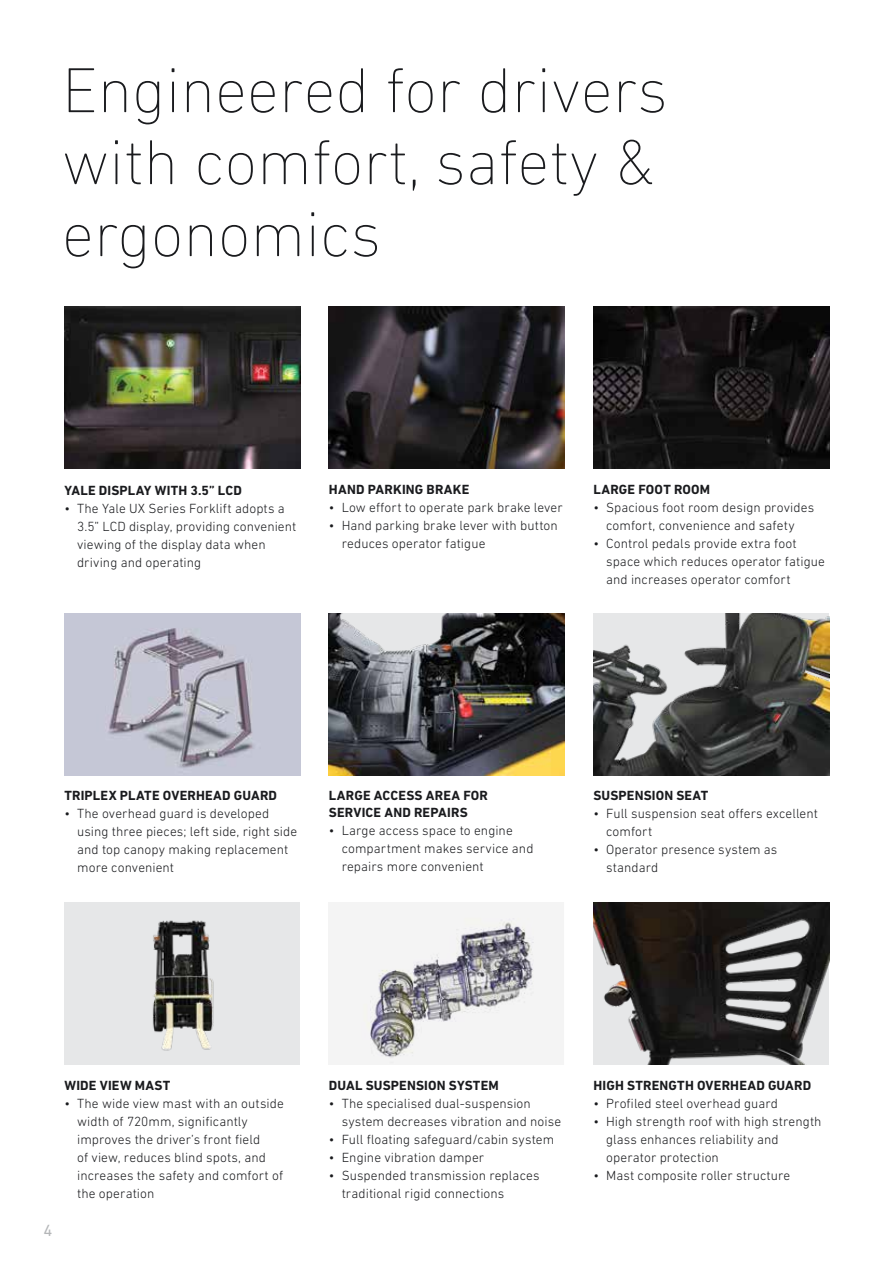
<style>
.page{position:relative;width:893px;height:1263px;background:#fff}
.page>*{position:absolute;margin:0;border:0;box-sizing:border-box;transform-origin:0 0}
.t1{font:200 64.5px/72px "DIN Next LT Pro";color:#1a1b1e}
.t2{font:16.5px "DIN Next LT Pro";color:#b4b6b8}
.t3{font:300 13.5px/18px "DIN Next LT Pro";letter-spacing:.005em;color:#1a1b1e}
.t4{font:700 13.5px/16.5px "DIN Next LT Pro";letter-spacing:.015em;color:#1a1b1e}
</style>
<div class="page">
<img style="left:593px;top:307px;width:236px;height:162px">
<img style="left:64px;top:307px;width:236px;height:162px">
<img style="left:329px;top:307px;width:235px;height:162px">
<img style="left:593px;top:613px;width:236px;height:162px">
<img style="left:64px;top:613px;width:236px;height:162px">
<img style="left:329px;top:613px;width:235px;height:162px">
<img style="left:593px;top:903px;width:236px;height:162px">
<div style="left:64px;top:903px;width:236px;height:162px;background:#e6e7e8"></div>
<img style="left:143px;top:910px;width:79px;height:147px">
<img style="left:329px;top:903px;width:235px;height:162px">
<h1 class="t1" style="left:62px;top:54px;width:607px">Engineered for drivers with comfort, safety &amp; ergonomics</h1>
<p class="t4" style="left:64px;top:482px;width:179px">YALE DISPLAY WITH 3.5” LCD</p>
<p class="t3" style="left:77px;top:499px;width:221px;text-indent:-13px">• The Yale UX Series Forklift adopts a<br>3.5” LCD display, providing convenient viewing of the display data when driving and operating</p>
<p class="t4" style="left:329px;top:481px;width:142px">HAND PARKING BRAKE</p>
<p class="t3" style="left:329px;top:499px;width:235px">• Low effort to operate park brake lever</p>
<p class="t3" style="left:342px;top:517px;width:218px;text-indent:-13px">• Hand parking brake lever with button reduces operator fatigue</p>
<p class="t4" style="left:593px;top:481px;width:118px">LARGE FOOT ROOM</p>
<p class="t3" style="left:593px;top:499px;width:222px;text-align:center">• Spacious foot room design provides comfort, convenience and safety</p>
<p class="t3" style="left:606px;top:535px;width:220px;text-indent:-13px">• Control pedals provide extra foot space which reduces operator fatigue and increases operator comfort</p>
<p class="t4" style="left:64px;top:787px;width:214px">TRIPLEX PLATE OVERHEAD GUARD</p>
<p class="t3" style="left:77px;top:805px;width:222px;text-indent:-13px">• The overhead guard is developed using three pieces; left side, right side and top canopy making replacement more convenient</p>
<p class="t4" style="left:329px;top:787px;width:161px">LARGE ACCESS AREA FOR<br>SERVICE AND REPAIRS</p>
<p class="t3" style="left:342px;top:821px;width:193px;text-indent:-13px">• Large access space to engine compartment makes service and repairs more convenient</p>
<p class="t4" style="left:593px;top:787px;width:116px">SUSPENSION SEAT</p>
<p class="t3" style="left:606px;top:804px;width:213px;text-indent:-13px">• Full suspension seat offers excellent comfort</p>
<p class="t3" style="left:606px;top:840px;width:173px;text-indent:-13px">• Operator presence system as standard</p>
<p class="t2" style="left:43px;top:1221px;width:10px">4</p>
<p class="t4" style="left:64px;top:1077px;width:107px">WIDE VIEW MAST</p>
<p class="t3" style="left:77px;top:1094px;width:208px;text-indent:-13px">• The wide view mast with an outside width of 720mm, significantly improves the driver’s front field<br>of view, reduces blind spots, and increases the safety and comfort of the operation</p>
<p class="t4" style="left:329px;top:1077px;width:171px">DUAL SUSPENSION SYSTEM</p>
<p class="t3" style="left:342px;top:1094px;width:221px;text-indent:-13px">• The specialised dual-suspension system decreases vibration and noise</p>
<p class="t3" style="left:329px;top:1130px;width:227px">• Full floating safeguard/cabin system</p>
<p class="t3" style="left:329px;top:1148px;width:157px">• Engine vibration damper</p>
<p class="t3" style="left:342px;top:1166px;width:199px;text-indent:-13px">• Suspended transmission replaces traditional rigid connections</p>
<p class="t4" style="left:593px;top:1077px;width:219px">HIGH STRENGTH OVERHEAD GUARD</p>
<p class="t3" style="left:593px;top:1094px;width:186px">• Profiled steel overhead guard</p>
<p class="t3" style="left:606px;top:1112px;width:217px;text-indent:-13px">• High strength roof with high strength glass enhances reliability and operator protection</p>
<p class="t3" style="left:593px;top:1166px;width:198px">• Mast composite roller structure</p>
</div>
